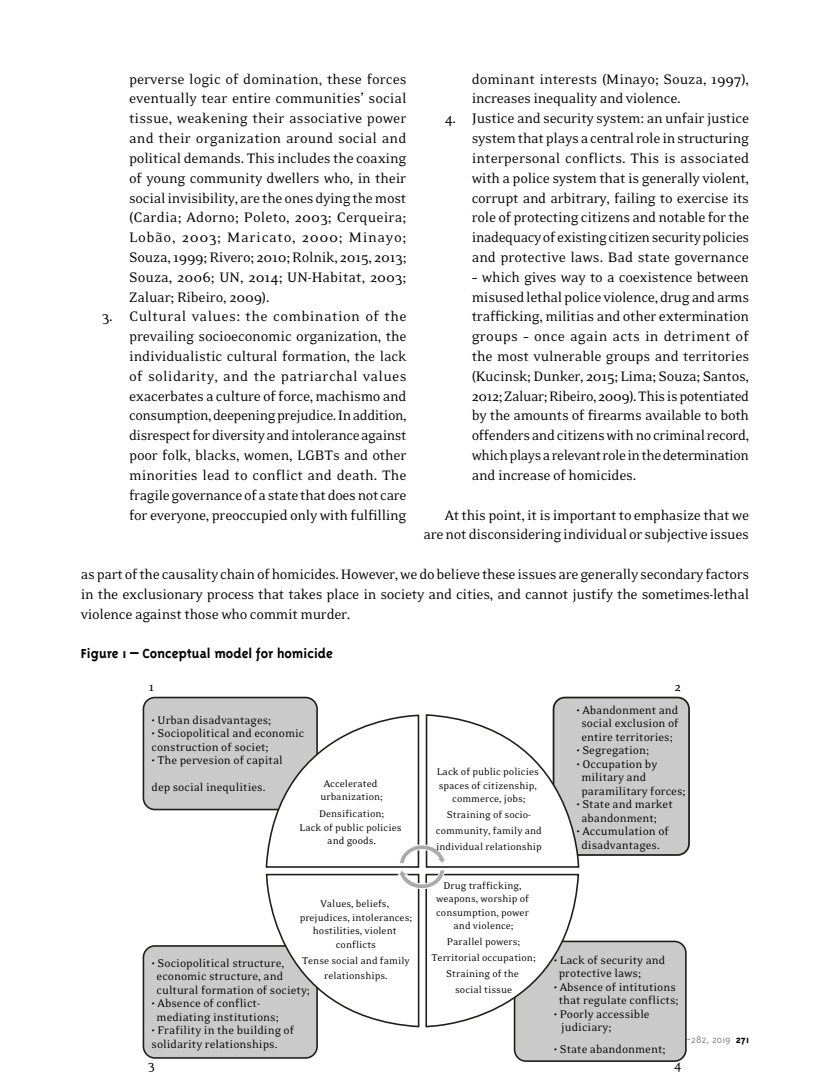
<style>
.page{position:relative;width:830px;height:1085px;background:#fff}
.page>*{position:absolute;margin:0;border:0;box-sizing:border-box;transform-origin:0 0}
.t1{font:15.75px/19.8px "Eidetic Neo";letter-spacing:-.02em;color:#000;text-align:justify}
.t2{font:700 15px "Triplex";color:#000}
.t3{font:14.25px "Eidetic Neo";color:#000}
.t4{font:12.75px/13.5px "Eidetic Neo";color:#000}
.t5{font:11.1px/13.5px "Eidetic Neo";color:#000;text-align:center}
</style>
<div class="page">
<div style="left:143px;top:697px;width:174px;height:112px;background:#cacaca;border-radius:12px"></div>
<div style="left:142px;top:696px;width:176px;height:114px;border:2px solid #1d1d1b;border-radius:12px"></div>
<div style="left:553px;top:697px;width:135px;height:157px;background:#cacaca;border-radius:12px"></div>
<div style="left:552px;top:696px;width:137px;height:159px;border:2px solid #1d1d1b;border-radius:12px"></div>
<div style="left:143px;top:945px;width:174px;height:112px;background:#cacaca;border-radius:12px"></div>
<div style="left:142px;top:944px;width:176px;height:114px;border:2px solid #1d1d1b;border-radius:12px"></div>
<div style="left:514px;top:941px;width:171px;height:119px;background:#cacaca;border-radius:12px"></div>
<div style="left:513px;top:940px;width:173px;height:121px;border:2px solid #1d1d1b;border-radius:12px"></div>
<svg style="left:264px;top:713px;width:316px;height:315px"></svg>
<p class="t1" style="left:129px;top:69px;width:279px">perverse logic of domination, these forces eventually tear entire communities’ social tissue, weakening their associative power and their organization around social and political demands. This includes the coaxing of young community dwellers who, in their social invisibility, are the ones dying the most (Cardia; Adorno; Poleto, 2003; Cerqueira; Lobão, 2003; Maricato, 2000; Minayo; Souza, 1999; Rivero; 2010; Rolnik, 2015, 2013; Souza, 2006; UN, 2014; UN-Habitat, 2003; Zaluar; Ribeiro, 2009).</p>
<p class="t1" style="left:129px;top:307px;width:279px;text-indent:-27px">3. Cultural values: the combination of the prevailing socioeconomic organization, the individualistic cultural formation, the lack of solidarity, and the patriarchal values exacerbates a culture of force, machismo and consumption, deepening prejudice. In addition, disrespect for diversity and intolerance against poor folk, blacks, women, LGBTs and other minorities lead to conflict and death. The fragile governance of a state that does not care for everyone, preoccupied only with fulfilling</p>
<p class="t1" style="left:471px;top:69px;width:279px">dominant interests (Minayo; Souza, 1997), increases inequality and violence.</p>
<p class="t1" style="left:471px;top:109px;width:279px;text-indent:-27px">4. Justice and security system: an unfair justice system that plays a central role in structuring interpersonal conflicts. This is associated with a police system that is generally violent, corrupt and arbitrary, failing to exercise its role of protecting citizens and notable for the inadequacy of existing citizen security policies and protective laws. Bad state governance</p>
<p class="t1" style="left:471px;top:267px;width:279px">– which gives way to a coexistence between misused lethal police violence, drug and arms trafficking, militias and other extermination groups – once again acts in detriment of the most vulnerable groups and territories (Kucinsk; Dunker, 2015; Lima; Souza; Santos, 2012; Zaluar; Ribeiro, 2009). This is potentiated by the amounts of firearms available to both offenders and citizens with no criminal record, which plays a relevant role in the determination and increase of homicides.</p>
<p class="t1" style="left:423px;top:505px;width:327px;text-align:right">At this point, it is important to emphasize that we are not disconsidering individual or subjective issues</p>
<p class="t1" style="left:81px;top:564px;width:669px">as part of the causality chain of homicides. However, we do believe these issues are generally secondary factors in the exclusionary process that takes place in society and cities, and cannot justify the sometimes-lethal violence against those who commit murder.</p>
<p class="t2" style="left:81px;top:645px;width:253px">Figure 1 – Conceptual model for homicide</p>
<p class="t3" style="left:149px;top:679px;width:7px">1</p>
<p class="t3" style="left:674px;top:679px;width:8px">2</p>
<p class="t4" style="left:151px;top:713px;width:121px">• Urban disadvantages;</p>
<p class="t4" style="left:151px;top:726px;width:154px">• Sociopolitical and economic construction of societ;</p>
<p class="t4" style="left:151px;top:747px;width:133px;line-height:27px">• The pervesion of capital dep social inequlities.</p>
<p class="t5" style="left:320px;top:777px;width:64px;text-align:left">Accelerated urbanization;</p>
<p class="t5" style="left:299px;top:807px;width:103px">Densification;<br>Lack of public policies and goods.</p>
<p class="t5" style="left:299px;top:897px;width:114px">Values, beliefs, prejudices, intolerances; hostilities, violent conflicts</p>
<p class="t5" style="left:302px;top:952px;width:109px;line-height:15.9px">Tense social and family relationships.</p>
<p class="t4" style="left:156px;top:956px;width:155px;text-indent:-5px">• Sociopolitical structure, economic structure, and cultural formation of society;</p>
<p class="t4" style="left:156px;top:996px;width:124px;text-indent:-5px">• Absence of conflict&shy;mediating institutions;</p>
<p class="t4" style="left:151px;top:1023px;width:144px">• Frafility in the building of solidarity relationships.</p>
<p class="t5" style="left:436px;top:765px;width:103px">Lack of public policies spaces of citizenship, commerce, jobs;</p>
<p class="t5" style="left:435px;top:807px;width:108px;line-height:15.9px">Straining of socio&shy;community, family and individual relationship</p>
<p class="t5" style="left:436px;top:878px;width:94px">Drug trafficking, weapons, worship of consumption, power and violence;</p>
<p class="t5" style="left:431px;top:933px;width:106px;line-height:15.9px">Parallel powers;<br>Territorial occupation;<br>Straining of the<br>social tissue</p>
<p class="t4" style="left:576px;top:703px;width:104px;text-align:center">• Abandonment and social exclusion of entire territories;</p>
<p class="t4" style="left:576px;top:743px;width:74px">• Segregation;</p>
<p class="t4" style="left:581px;top:757px;width:106px;text-indent:-5px">• Occupation by military and paramilitary forces;</p>
<p class="t4" style="left:581px;top:797px;width:93px;text-indent:-5px">• State and market abandonment;</p>
<p class="t4" style="left:576px;top:824px;width:94px;text-align:center">• Accumulation of disadvantages.</p>
<p class="t4" style="left:558px;top:953px;width:108px;text-indent:-5px">• Lack of security and protective laws;</p>
<p class="t4" style="left:553px;top:980px;width:126px;text-align:center">• Absence of intitutions that regulate conflicts;</p>
<p class="t4" style="left:561px;top:1007px;width:90px;text-indent:-8px">• Poorly accessible judiciary;</p>
<p class="t4" style="left:553px;top:1042px;width:113px">• State abandonment;</p>
<p class="t3" style="left:148px;top:1057px;width:8px">3</p>
<p class="t3" style="left:673px;top:1057px;width:9px">4</p>
</div>
